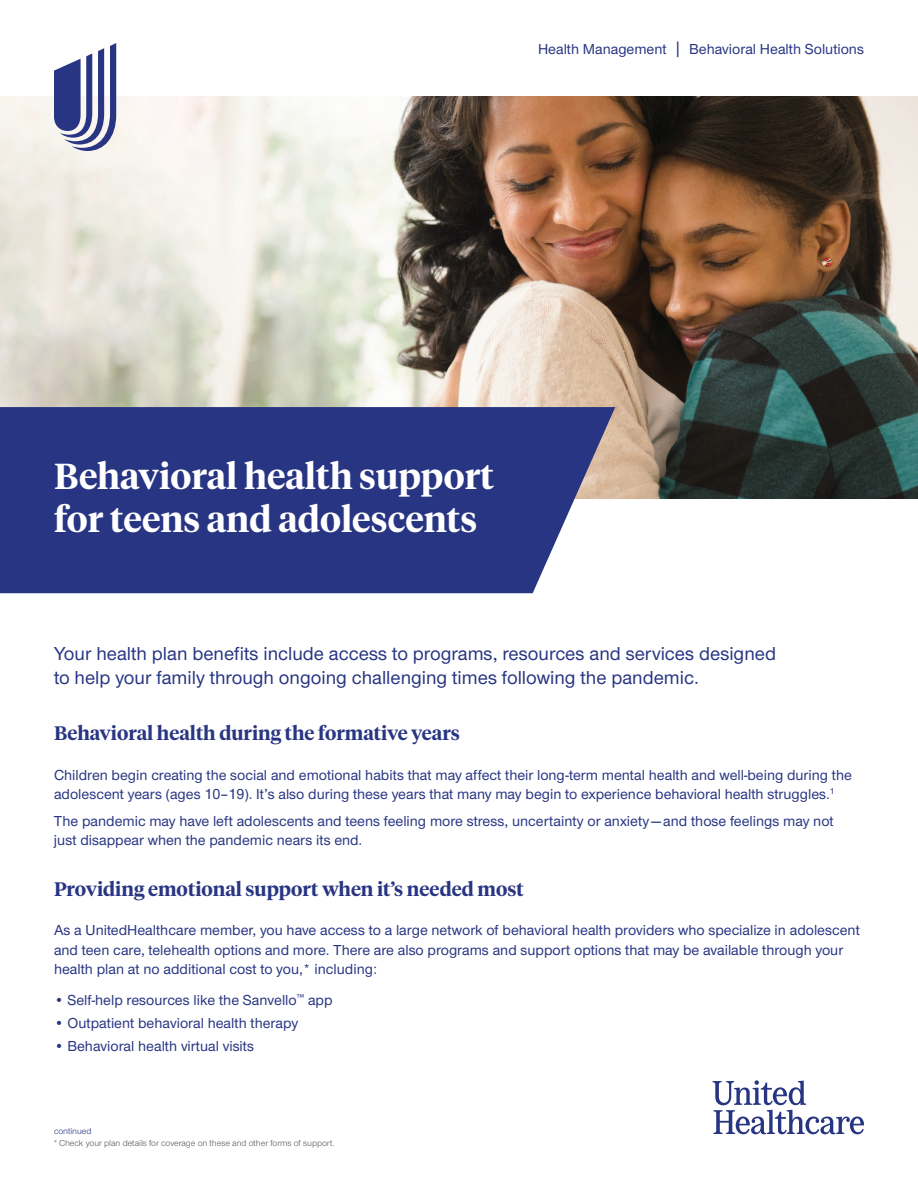
<style>
.page{position:relative;width:918px;height:1188px;background:#fff}
.page>*{position:absolute;margin:0;border:0;box-sizing:border-box;transform-origin:0 0}
.t1{font:600 36px/43.2px "UHC Serif Headline";color:#fff}
.t2{font:500 19.5px/24px "UHC Sans";color:#283582}
.t3{font:600 19.5px "UHC Serif Headline";color:#283582}
.t4{font:500 15px/19.5px "UHC Sans";color:#283582}
.t5{font:9px "UHC Sans";color:#57585a}
.t6{font:9px "UHC Sans";color:#283582}
.s1{font-size:18.75px}
</style>
<div class="page">
<img style="left:0;top:97px;width:918px;height:402px">
<svg style="left:0;top:407px;width:615px;height:186px;background:#354188"></svg>
<svg style="left:54px;top:43px;width:62px;height:108px"></svg>
<svg style="left:713px;top:1080px;width:151px;height:54px"></svg>
<p class="t4" style="left:538px;top:39px;width:327px">Health Management <span class="s1">|</span> Behavioral Health Solutions</p>
<h1 class="t1" style="left:54px;top:453px;width:442px">Behavioral health support for teens and adolescents</h1>
<h2 class="t2" style="left:54px;top:641px;width:724px">Your health plan benefits include access to programs, resources and services designed to help your family through ongoing challenging times following the pandemic.</h2>
<h2 class="t3" style="left:54px;top:720px;width:407px">Behavioral health during the formative years</h2>
<p class="t4" style="left:54px;top:765px;width:799px">Children begin creating the social and emotional habits that may affect their long-term mental health and well-being during the adolescent years (ages 10–19). It’s also during these years that many may begin to experience behavioral health struggles.<sup>1</sup></p>
<p class="t4" style="left:54px;top:810px;width:781px">The pandemic may have left adolescents and teens feeling more stress, uncertainty or anxiety — and those feelings may not just disappear when the pandemic nears its end.</p>
<h2 class="t3" style="left:54px;top:875px;width:471px">Providing emotional support when it’s needed most</h2>
<p class="t4" style="left:54px;top:920px;width:807px">As a UnitedHealthcare member, you have access to a large network of behavioral health providers who specialize in adolescent and teen care, telehealth options and more. There are also programs and support options that may be available through your health plan at no additional cost to you,* including:</p>
<p class="t4" style="left:54px;top:989px;width:280px">• Self-help resources like the Sanvello<sup>™</sup> app</p>
<p class="t4" style="left:54px;top:1012px;width:246px">• Outpatient behavioral health therapy</p>
<p class="t4" style="left:54px;top:1035px;width:202px">• Behavioral health virtual visits</p>
<p class="t6" style="left:54px;top:1125px;width:39px">continued</p>
<p class="t5" style="left:53px;top:1137px;width:283px">*Check your plan details for coverage on these and other forms of support.</p>
</div>
